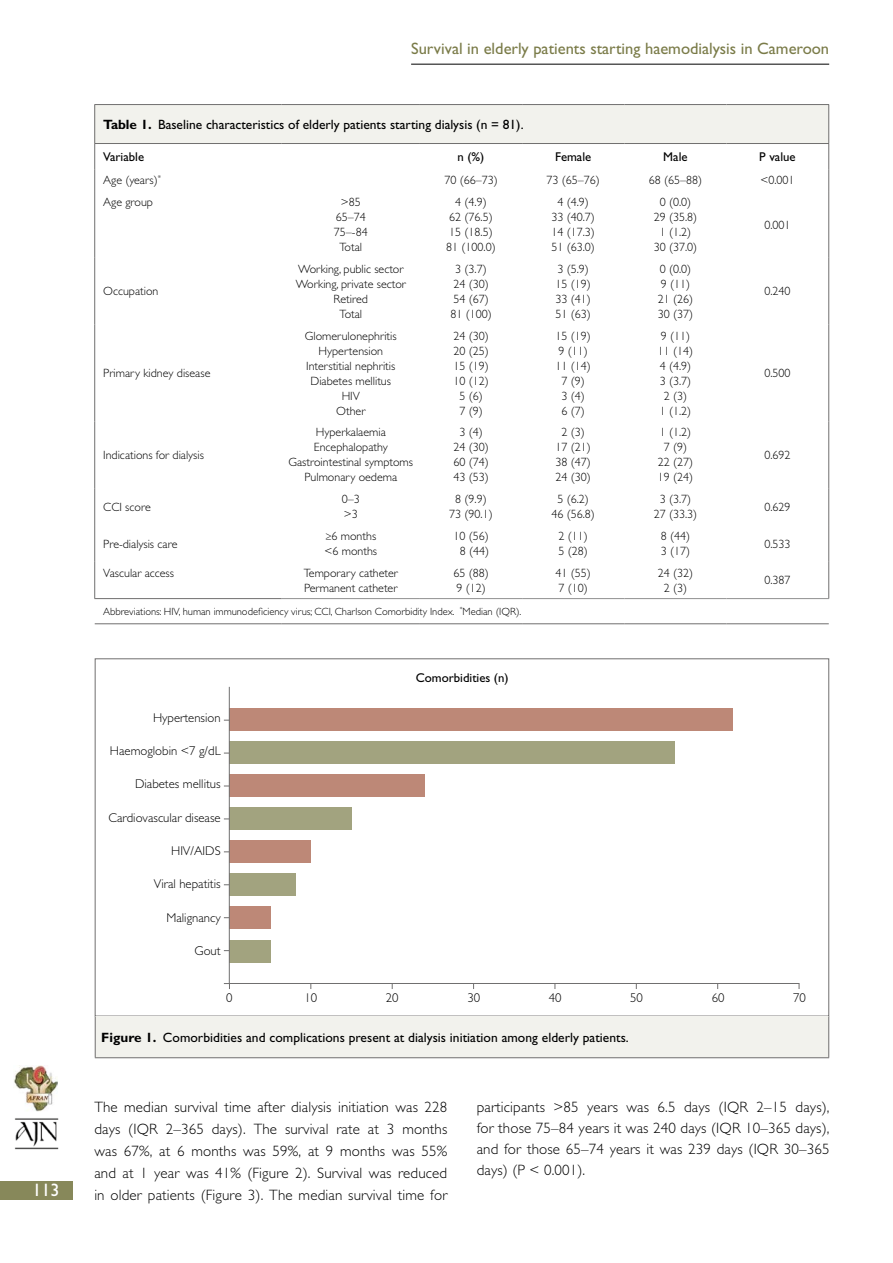
<style>
.page{position:relative;width:893px;height:1263px;background:#fff}
.page>*{position:absolute;margin:0;border:0;box-sizing:border-box;transform-origin:0 0}
.t1{font:18px "Gill Sans Std";color:#fff}
.t2{font:16.5px "Gill Sans Std";color:#7a7b48}
.t3{font:300 15px/21.9px "Gill Sans Std";letter-spacing:.01em;color:#000;text-align:justify}
.t4{font:13.5px "Gill Sans Std";letter-spacing:.005em;color:#000}
.t5{font:300 12.75px "Gill Sans Std";color:#000}
.t6{font:12.75px "Gill Sans Std";color:#000}
.t7{font:300 12px/15px "Gill Sans Std";color:#000;text-align:center}
.t8{font:300 10.5px "Gill Sans Std";color:#000}
.s1{font-weight:700}
</style>
<div class="page">
<div style="left:0;top:1181px;width:72px;height:18px;background:#87885a"></div>
<img style="left:14px;top:1118px;width:45px;height:32px">
<img style="left:14px;top:1065px;width:44px;height:46px">
<hr style="left:411px;top:64px;width:418px;height:1px;background:#000">
<div style="left:95px;top:105px;width:734px;height:39px;background:#f2f2ed"></div>
<hr style="left:94px;top:143px;width:188px;height:1px;background:#706f6f">
<hr style="left:282px;top:143px;width:138px;height:1px;background:#706f6f">
<hr style="left:420px;top:143px;width:102px;height:1px;background:#706f6f">
<hr style="left:522px;top:143px;width:102px;height:1px;background:#706f6f">
<hr style="left:624px;top:143px;width:103px;height:1px;background:#706f6f">
<hr style="left:727px;top:143px;width:102px;height:1px;background:#706f6f">
<hr style="left:94px;top:104px;width:188px;height:1px;background:#706f6f">
<hr style="left:94px;top:105px;width:1px;height:38px;background:#706f6f">
<hr style="left:282px;top:104px;width:138px;height:1px;background:#706f6f">
<hr style="left:420px;top:104px;width:102px;height:1px;background:#706f6f">
<hr style="left:522px;top:104px;width:102px;height:1px;background:#706f6f">
<hr style="left:624px;top:104px;width:103px;height:1px;background:#706f6f">
<hr style="left:727px;top:104px;width:102px;height:1px;background:#706f6f">
<hr style="left:828px;top:105px;width:1px;height:38px;background:#706f6f">
<svg style="left:94px;top:144px;width:1px;height:47px"></svg>
<svg style="left:828px;top:144px;width:1px;height:47px"></svg>
<hr style="left:94px;top:191px;width:1px;height:67px;background:#706f6f">
<hr style="left:828px;top:191px;width:1px;height:67px;background:#706f6f">
<hr style="left:94px;top:258px;width:1px;height:67px;background:#706f6f">
<hr style="left:828px;top:258px;width:1px;height:67px;background:#706f6f">
<hr style="left:94px;top:325px;width:1px;height:96px;background:#706f6f">
<hr style="left:828px;top:325px;width:1px;height:96px;background:#706f6f">
<hr style="left:94px;top:421px;width:1px;height:67px;background:#706f6f">
<hr style="left:828px;top:421px;width:1px;height:67px;background:#706f6f">
<hr style="left:94px;top:488px;width:1px;height:37px;background:#706f6f">
<hr style="left:828px;top:488px;width:1px;height:37px;background:#706f6f">
<hr style="left:94px;top:525px;width:1px;height:37px;background:#706f6f">
<hr style="left:828px;top:525px;width:1px;height:37px;background:#706f6f">
<hr style="left:94px;top:562px;width:1px;height:36px;background:#706f6f">
<hr style="left:828px;top:562px;width:1px;height:36px;background:#706f6f">
<hr style="left:94px;top:598px;width:188px;height:1px;background:#706f6f">
<hr style="left:95px;top:623px;width:187px;height:1px;background:#706f6f">
<hr style="left:282px;top:623px;width:138px;height:1px;background:#706f6f">
<hr style="left:420px;top:623px;width:102px;height:1px;background:#706f6f">
<hr style="left:522px;top:623px;width:102px;height:1px;background:#706f6f">
<hr style="left:624px;top:623px;width:103px;height:1px;background:#706f6f">
<hr style="left:727px;top:623px;width:102px;height:1px;background:#706f6f">
<hr style="left:282px;top:598px;width:138px;height:1px;background:#909090">
<hr style="left:420px;top:598px;width:102px;height:1px;background:#909090">
<hr style="left:522px;top:598px;width:102px;height:1px;background:#909090">
<hr style="left:624px;top:598px;width:103px;height:1px;background:#909090">
<hr style="left:727px;top:598px;width:102px;height:1px;background:#909090">
<div style="left:95px;top:1016px;width:734px;height:42px;background:#f2f2ed"></div>
<hr style="left:95px;top:1016px;width:1px;height:41px;background:#706f6f">
<hr style="left:828px;top:1016px;width:1px;height:41px;background:#706f6f">
<hr style="left:95px;top:1057px;width:734px;height:1px;background:#706f6f">
<svg style="left:229px;top:686px;width:571px;height:298px"></svg>
<h1 class="t1" style="left:33px;top:1180px;width:29px">113</h1>
<h2 class="t2" style="left:411px;top:39px;width:420px">Survival in elderly patients starting haemodialysis in Cameroon</h2>
<p class="t4" style="left:103px;top:116px;width:422px"><span class="s1">Table 1.</span> Baseline characteristics of elderly patients starting dialysis (n = 81).</p>
<p class="t6" style="left:103px;top:149px;width:42px">Variable</p>
<p class="t6" style="left:458px;top:149px;width:28px">n (%)</p>
<p class="t6" style="left:555px;top:149px;width:38px">Female</p>
<p class="t6" style="left:663px;top:149px;width:26px">Male</p>
<p class="t6" style="left:759px;top:149px;width:38px">P value</p>
<p class="t7" style="left:103px;top:173px;width:59px">Age (years)<sup>*</sup></p>
<p class="t7" style="left:444px;top:173px;width:55px">70 (66–73)</p>
<p class="t7" style="left:547px;top:173px;width:55px">73 (65–76)</p>
<p class="t7" style="left:649px;top:173px;width:55px">68 (65–88)</p>
<p class="t7" style="left:760px;top:173px;width:36px">&lt;0.001</p>
<p class="t7" style="left:103px;top:195px;width:51px">Age group</p>
<p class="t7" style="left:334px;top:195px;width:35px">&gt;85<br>65–74<br>75–-84<br>Total</p>
<p class="t7" style="left:446px;top:195px;width:51px">4 (4.9)<br>62 (76.5)<br>15 (18.5)<br>81 (100.0)</p>
<p class="t7" style="left:551px;top:195px;width:45px">4 (4.9)<br>33 (40.7)<br>14 (17.3)<br>51 (63.0)</p>
<p class="t7" style="left:654px;top:195px;width:45px">0 (0.0)<br>29 (35.8)<br>1 (1.2)<br>30 (37.0)</p>
<p class="t7" style="left:764px;top:217px;width:28px">0.001</p>
<p class="t7" style="left:103px;top:284px;width:57px">Occupation</p>
<p class="t7" style="left:296px;top:261px;width:112px">Working, public sector<br>Working, private sector<br>Retired<br>Total</p>
<p class="t7" style="left:450px;top:261px;width:43px">3 (3.7)<br>24 (30)<br>54 (67)<br>81 (100)</p>
<p class="t7" style="left:556px;top:261px;width:37px;text-align:left">3 (5.9)<br>15 (19)<br>33 (41)<br>51 (63)</p>
<p class="t7" style="left:658px;top:261px;width:37px;text-align:left">0 (0.0)<br>9 (11)<br>21 (26)<br>30 (37)</p>
<p class="t7" style="left:764px;top:284px;width:28px">0.240</p>
<p class="t7" style="left:103px;top:366px;width:109px">Primary kidney disease</p>
<p class="t7" style="left:305px;top:328px;width:93px">Glomerulonephritis<br>Hypertension<br>Interstitial nephritis<br>Diabetes mellitus<br>HIV<br>Other</p>
<p class="t7" style="left:453px;top:328px;width:37px">24 (30)<br>20 (25)<br>15 (19)<br>10 (12)<br>5 (6)<br>7 (9)</p>
<p class="t7" style="left:556px;top:328px;width:37px">15 (19)<br>9 (11)<br>11 (14)<br>7 (9)<br>3 (4)<br>6 (7)</p>
<p class="t7" style="left:658px;top:328px;width:37px">9 (11)<br>11 (14)<br>4 (4.9)<br>3 (3.7)<br>2 (3)<br>1 (1.2)</p>
<p class="t7" style="left:764px;top:366px;width:28px">0.500</p>
<p class="t7" style="left:103px;top:447px;width:102px">Indications for dialysis</p>
<p class="t7" style="left:288px;top:425px;width:126px">Hyperkalaemia<br>Encephalopathy<br>Gastrointestinal symptoms<br>Pulmonary oedema</p>
<p class="t7" style="left:453px;top:425px;width:37px">3 (4)<br>24 (30)<br>60 (74)<br>43 (53)</p>
<p class="t7" style="left:556px;top:425px;width:37px">2 (3)<br>17 (21)<br>38 (47)<br>24 (30)</p>
<p class="t7" style="left:658px;top:425px;width:37px">1 (1.2)<br>7 (9)<br>22 (27)<br>19 (24)</p>
<p class="t7" style="left:764px;top:447px;width:28px">0.692</p>
<p class="t7" style="left:103px;top:499px;width:49px">CCI score</p>
<p class="t7" style="left:342px;top:492px;width:19px;text-align:left">0–3 &gt;3</p>
<p class="t7" style="left:449px;top:492px;width:45px">8 (9.9)<br>73 (90.1)</p>
<p class="t7" style="left:551px;top:492px;width:45px">5 (6.2)<br>46 (56.8)</p>
<p class="t7" style="left:654px;top:492px;width:45px">3 (3.7)<br>27 (33.3)</p>
<p class="t7" style="left:764px;top:499px;width:28px">0.629</p>
<p class="t7" style="left:103px;top:536px;width:76px">Pre-dialysis care</p>
<p class="t7" style="left:324px;top:529px;width:54px;text-align:left">≥6 months &lt;6 months</p>
<p class="t7" style="left:453px;top:529px;width:37px">10 (56)<br>8 (44)</p>
<p class="t7" style="left:559px;top:529px;width:31px;text-align:left">2 (11)<br>5 (28)</p>
<p class="t7" style="left:661px;top:529px;width:31px;text-align:left">8 (44)<br>3 (17)</p>
<p class="t7" style="left:764px;top:536px;width:28px">0.533</p>
<p class="t7" style="left:103px;top:565px;width:72px">Vascular access</p>
<p class="t7" style="left:304px;top:565px;width:96px;text-align:left">Temporary catheter<br>Permanent catheter</p>
<p class="t7" style="left:453px;top:565px;width:37px;text-align:left">65 (88)<br>9 (12)</p>
<p class="t7" style="left:556px;top:565px;width:37px;text-align:left">41 (55)<br>7 (10)</p>
<p class="t7" style="left:658px;top:565px;width:37px">24 (32)<br>2 (3)</p>
<p class="t7" style="left:764px;top:573px;width:28px">0.387</p>
<p class="t8" style="left:103px;top:605px;width:420px">Abbreviations: HIV, human immunodeficiency virus; CCI, Charlson Comorbidity Index. <sup>*</sup>Median (IQR).</p>
<p class="t5" style="left:153px;top:710px;width:69px">Hypertension</p>
<p class="t5" style="left:110px;top:743px;width:112px">Haemoglobin &lt;7 g/dL</p>
<p class="t5" style="left:135px;top:777px;width:87px">Diabetes mellitus</p>
<p class="t5" style="left:108px;top:810px;width:114px">Cardiovascular disease</p>
<p class="t5" style="left:171px;top:844px;width:51px">HIV/AIDS</p>
<p class="t5" style="left:154px;top:877px;width:68px">Viral hepatitis</p>
<p class="t5" style="left:166px;top:910px;width:56px">Malignancy</p>
<p class="t5" style="left:195px;top:944px;width:28px">Gout</p>
<p class="t6" style="left:416px;top:670px;width:94px">Comorbidities (n)</p>
<p class="t5" style="left:226px;top:990px;width:8px">0</p>
<p class="t5" style="left:304px;top:990px;width:14px">10</p>
<p class="t5" style="left:386px;top:990px;width:14px">20</p>
<p class="t5" style="left:467px;top:990px;width:14px">30</p>
<p class="t5" style="left:549px;top:990px;width:14px">40</p>
<p class="t5" style="left:630px;top:990px;width:14px">50</p>
<p class="t5" style="left:712px;top:990px;width:14px">60</p>
<p class="t5" style="left:793px;top:990px;width:14px">70</p>
<p class="t4" style="left:101px;top:1029px;width:529px"><span class="s1">Figure 1.</span> Comorbidities and complications present at dialysis initiation among elderly patients.</p>
<p class="t3" style="left:94px;top:1096px;width:354px">The median survival time after dialysis initiation was 228 days (IQR 2–365 days). The survival rate at 3 months was 67%, at 6 months was 59%, at 9 months was 55% and at 1 year was 41% (Figure 2). Survival was reduced in older patients (Figure 3). The median survival time for</p>
<p class="t3" style="left:477px;top:1097px;width:354px;line-height:21px">participants &gt;85 years was 6.5 days (IQR 2–15 days), for those 75–84 years it was 240 days (IQR 10–365 days), and for those 65–74 years it was 239 days (IQR 30–365 days) (P &lt; 0.001).</p>
</div>
